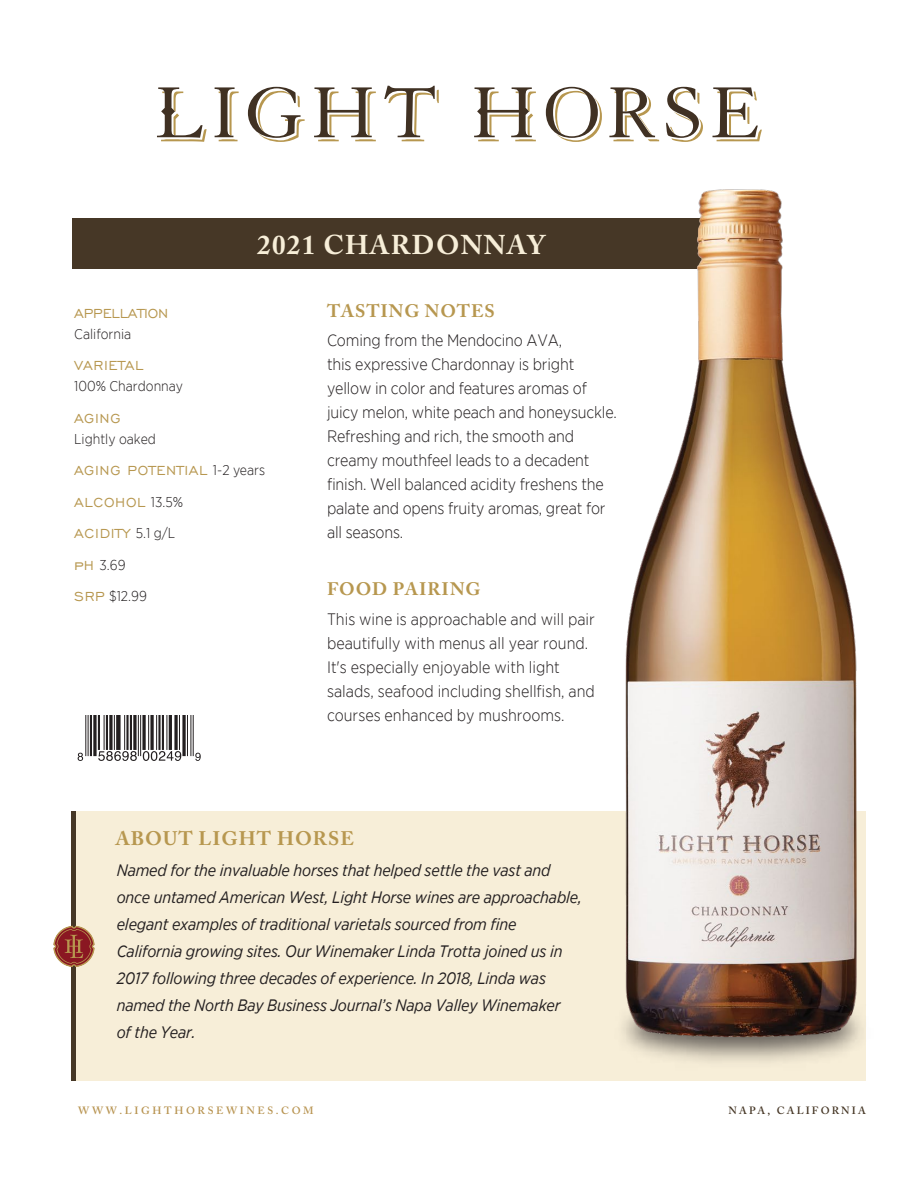
<style>
.page{position:relative;width:918px;height:1188px;background:#fff}
.page>*{position:absolute;margin:0;border:0;box-sizing:border-box;transform-origin:0 0}
.t1{font:700 27px "Adobe Caslon Pro";letter-spacing:.05em;color:#f7eed8}
.t2{font:700 19.5px "Adobe Caslon Pro";letter-spacing:.05em;color:#b7974f}
.t3{font:700 18px "Adobe Caslon Pro";letter-spacing:.05em;color:#b7974f}
.t4{font:300 16.5px/24px "Gotham Narrow";letter-spacing:-.01em;color:#231f20}
.t5{font:italic 16.5px/27px "Gotham Narrow";letter-spacing:-.01em;color:#231f20}
.t6{font:16.5px/31.5px "Engravers Gothic FS";letter-spacing:.04em;color:#b7974f}
.t7{font:16.5px "Engravers Gothic FS";letter-spacing:-.01em;color:#b7974f}
.t8{font:300 14.25px "Gotham Narrow";color:#231f20}
.t9{font:600 10.5px "Adobe Caslon Pro";letter-spacing:.25em;color:#b89451}
.t10{font:600 10.5px "Adobe Caslon Pro";letter-spacing:.2em;color:#463726}
.s1{font-family:"Gotham Narrow";font-weight:300;font-size:14.25px;color:#231f20}
.s2{font-family:"Engravers Gothic FS";font-weight:400;font-size:18px;color:#b7974f}
.s3{font-family:"Engravers Gothic FS";font-weight:400;font-size:16.5px;color:#b7974f}
</style>
<div class="page">
<div style="left:72px;top:218px;width:682px;height:51px;background:#463726"></div>
<div style="left:75px;top:812px;width:791px;height:269px;background:#f7eed8"></div>
<hr style="left:72px;top:812px;width:4px;height:269px;background:#463726">
<svg style="left:157px;top:87px;width:50px;height:55px"></svg>
<svg style="left:215px;top:87px;width:24px;height:54px"></svg>
<svg style="left:248px;top:87px;width:57px;height:55px"></svg>
<svg style="left:314px;top:87px;width:62px;height:54px"></svg>
<svg style="left:384px;top:86px;width:55px;height:55px"></svg>
<svg style="left:546px;top:87px;width:56px;height:55px"></svg>
<svg style="left:609px;top:87px;width:50px;height:54px"></svg>
<svg style="left:666px;top:87px;width:37px;height:55px"></svg>
<svg style="left:713px;top:87px;width:49px;height:54px"></svg>
<svg style="left:474px;top:87px;width:62px;height:54px"></svg>
<svg style="left:53px;top:926px;width:42px;height:41px"></svg>
<img style="left:622px;top:189px;width:236px;height:849px">
<hr style="left:88px;top:715px;width:1px;height:41px;background:#231f20">
<hr style="left:85px;top:715px;width:1px;height:41px;background:#231f20">
<hr style="left:90px;top:715px;width:2px;height:41px;background:#231f20">
<svg style="left:93px;top:715px;width:4px;height:41px"></svg>
<hr style="left:98px;top:715px;width:2px;height:35px;background:#231f20">
<hr style="left:104px;top:715px;width:1px;height:35px;background:#231f20">
<hr style="left:106px;top:715px;width:2px;height:35px;background:#231f20">
<svg style="left:109px;top:715px;width:4px;height:35px"></svg>
<hr style="left:114px;top:715px;width:1px;height:35px;background:#231f20">
<div style="left:116px;top:715px;width:5px;height:35px;background:#231f20"></div>
<hr style="left:124px;top:715px;width:1px;height:35px;background:#231f20">
<hr style="left:130px;top:715px;width:2px;height:35px;background:#231f20">
<hr style="left:126px;top:715px;width:3px;height:35px;background:#231f20">
<svg style="left:133px;top:715px;width:4px;height:35px"></svg>
<hr style="left:140px;top:715px;width:1px;height:41px;background:#231f20">
<hr style="left:138px;top:715px;width:1px;height:41px;background:#231f20">
<svg style="left:142px;top:715px;width:4px;height:35px"></svg>
<hr style="left:148px;top:715px;width:1px;height:35px;background:#231f20">
<svg style="left:150px;top:715px;width:4px;height:35px"></svg>
<hr style="left:156px;top:715px;width:1px;height:35px;background:#231f20">
<hr style="left:162px;top:715px;width:2px;height:35px;background:#231f20">
<hr style="left:158px;top:715px;width:3px;height:35px;background:#231f20">
<hr style="left:166px;top:715px;width:1px;height:35px;background:#231f20">
<svg style="left:174px;top:715px;width:4px;height:35px"></svg>
<hr style="left:169px;top:715px;width:3px;height:35px;background:#231f20">
<hr style="left:179px;top:715px;width:1px;height:35px;background:#231f20">
<svg style="left:182px;top:715px;width:4px;height:41px"></svg>
<hr style="left:193px;top:715px;width:1px;height:41px;background:#231f20">
<hr style="left:190px;top:715px;width:1px;height:41px;background:#231f20">
<hr style="left:187px;top:715px;width:1px;height:41px;background:#231f20">
<svg style="left:78px;top:753px;width:5px;height:8px"></svg>
<svg style="left:98px;top:751px;width:39px;height:10px"></svg>
<svg style="left:143px;top:751px;width:38px;height:10px"></svg>
<svg style="left:195px;top:753px;width:6px;height:8px"></svg>
<h1 class="t1" style="left:257px;top:229px;width:289px">2021 CHARDONNAY</h1>
<p class="t7" style="left:74px;top:304px;width:95px">APPELLATION</p>
<p class="t8" style="left:74px;top:325px;width:59px">California</p>
<p class="t6" style="left:74px;top:350px;width:71px">VARIETAL</p>
<p class="t8" style="left:74px;top:377px;width:110px">100% Chardonnay</p>
<p class="t6" style="left:74px;top:402px;width:48px">AGING</p>
<p class="t8" style="left:74px;top:430px;width:83px">Lightly oaked</p>
<p class="t6" style="left:74px;top:455px;width:192px">AGING POTENTIAL <span class="s1">1-2 years<br></span>ALCOHOL <span class="s1">13.5%<br></span>ACIDITY <span class="s1">5.1 g/L</span></p>
<p class="t8" style="left:74px;top:556px;width:53px"><span class="s2">p</span><span class="s3">H</span> 3.69</p>
<p class="t8" style="left:74px;top:587px;width:74px"><span class="s3">SRP</span> $12.99</p>
<p class="t3" style="left:327px;top:301px;width:169px">TASTING NOTES</p>
<p class="t4" style="left:327px;top:328px;width:291px">Coming from the Mendocino AVA,<br>this expressive Chardonnay is bright yellow in color and features aromas of juicy melon, white peach and honeysuckle.<br>Refreshing and rich, the smooth and creamy mouthfeel leads to a decadent finish. Well balanced acidity freshens the palate and opens fruity aromas, great for all seasons.</p>
<p class="t3" style="left:327px;top:578px;width:155px">FOOD PAIRING</p>
<p class="t4" style="left:327px;top:607px;width:269px">This wine is approachable and will pair beautifully with menus all year round.<br>It's especially enjoyable with light salads, seafood including shellfish, and courses enhanced by mushrooms.</p>
<p class="t2" style="left:116px;top:827px;width:240px">ABOUT LIGHT HORSE</p>
<p class="t5" style="left:117px;top:856px;width:467px">Named for the invaluable horses that helped settle the vast and once untamed American West, Light Horse wines are approachable, elegant examples of traditional varietals sourced from fine California growing sites. Our Winemaker Linda Trotta joined us in 2017 following three decades of experience. In 2018, Linda was named the North Bay Business Journal’s Napa Valley Winemaker<br>of the Year.</p>
<p class="t9" style="left:78px;top:1104px;width:237px">WWW.LIGHTHORSEWINES.COM</p>
<p class="t10" style="left:729px;top:1104px;width:139px">NAPA, CALIFORNIA</p>
</div>
